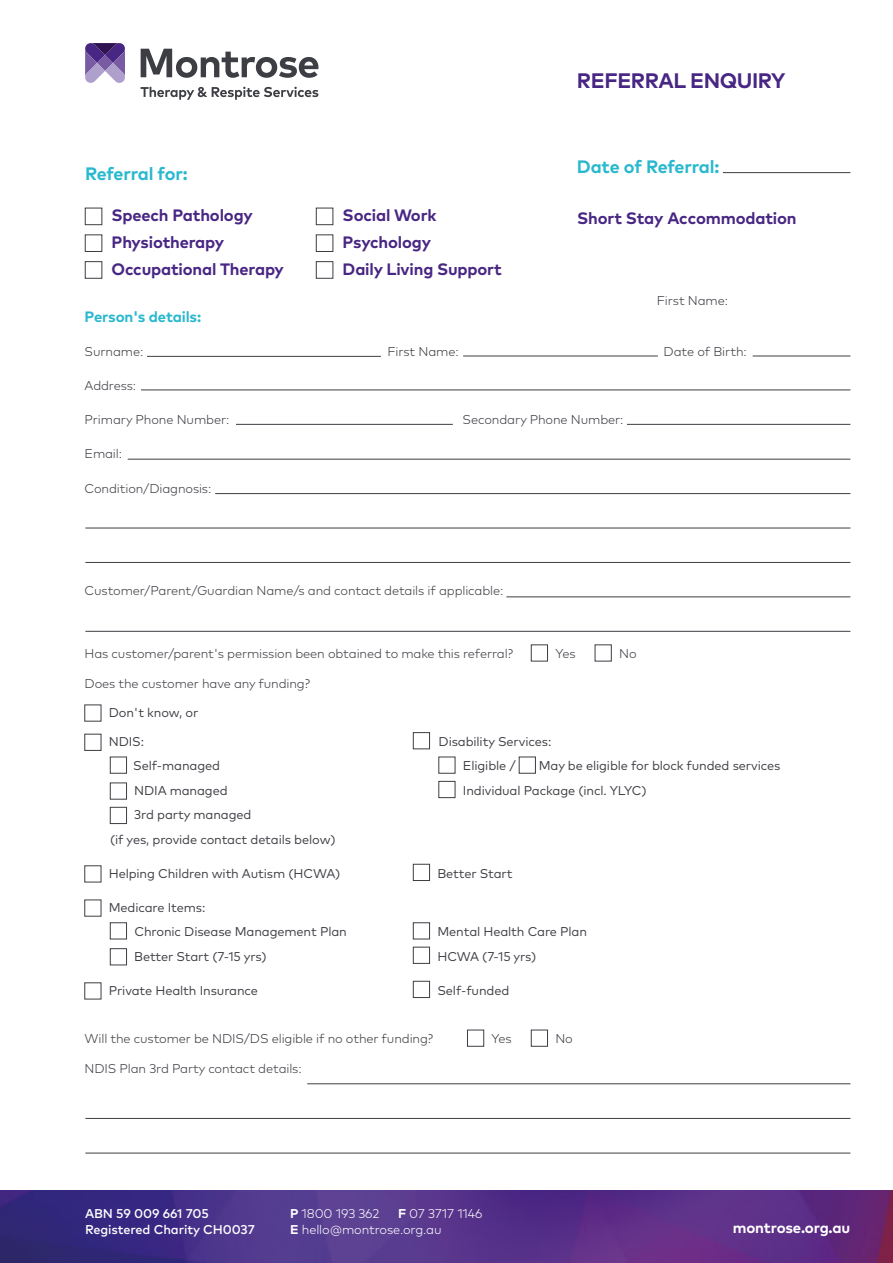
<style>
.page{position:relative;width:893px;height:1263px;background:#fff}
.page>*{position:absolute;margin:0;border:0;box-sizing:border-box;transform-origin:0 0}
.t1{font:700 21px "Mark OT";letter-spacing:-.02em;color:#482683}
.t2{font:700 18px "Mark OT";letter-spacing:-.015em;color:#29b8ce}
.t3{font:700 16.5px/27px "Mark OT";letter-spacing:-.01em;color:#482683}
.t4{font:700 15px "Mark OT";letter-spacing:-.01em;color:#29b8ce}
.t5{font:700 15px "Mark OT";letter-spacing:-.01em;color:#fff}
.t6{font:300 12.75px "Mark OT";letter-spacing:-.01em;color:#3d3e44}
.t7{font:12.75px/24.5px "Mark OT";letter-spacing:-.01em;color:#3d3e44}
.t8{font:300 12.75px/15.8px "Mark OT";letter-spacing:-.01em;color:#fff}
.t9{font:500 12.75px/15.8px "Mark OT";letter-spacing:-.01em;color:#fff}
.s1{font-weight:300}
.s2{font-weight:700}
</style>
<div class="page">
<svg style="left:141px;top:87px;width:177px;height:13px"></svg>
<svg style="left:85px;top:43px;width:40px;height:40px;background:#856eaa"></svg>
<svg style="left:141px;top:49px;width:177px;height:29px"></svg>
<div style="left:85px;top:208px;width:17px;height:17px;background:#fff;border:1px solid #3d3e44"></div>
<div style="left:316px;top:208px;width:17px;height:17px;background:#fff;border:1px solid #3d3e44"></div>
<div style="left:85px;top:235px;width:17px;height:17px;background:#fff;border:1px solid #3d3e44"></div>
<div style="left:316px;top:235px;width:17px;height:17px;background:#fff;border:1px solid #3d3e44"></div>
<div style="left:85px;top:261px;width:17px;height:17px;background:#fff;border:1px solid #3d3e44"></div>
<div style="left:316px;top:261px;width:17px;height:17px;background:#fff;border:1px solid #3d3e44"></div>
<img style="left:0;top:1191px;width:893px;height:72px">
<div style="left:531px;top:645px;width:17px;height:16px;background:#fff;border:1px solid #3d3e44"></div>
<div style="left:85px;top:734px;width:16px;height:17px;background:#fff;border:1px solid #3d3e44"></div>
<div style="left:413px;top:732px;width:17px;height:17px;background:#fff;border:1px solid #3d3e44"></div>
<div style="left:110px;top:757px;width:17px;height:16px;background:#fff;border:1px solid #3d3e44"></div>
<div style="left:519px;top:757px;width:17px;height:16px;background:#fff;border:1px solid #3d3e44"></div>
<div style="left:110px;top:783px;width:17px;height:16px;background:#fff;border:1px solid #3d3e44"></div>
<div style="left:439px;top:781px;width:16px;height:17px;background:#fff;border:1px solid #3d3e44"></div>
<div style="left:110px;top:807px;width:17px;height:17px;background:#fff;border:1px solid #3d3e44"></div>
<div style="left:413px;top:864px;width:17px;height:17px;background:#fff;border:1px solid #3d3e44"></div>
<div style="left:110px;top:922px;width:17px;height:17px;background:#fff;border:1px solid #3d3e44"></div>
<div style="left:413px;top:922px;width:17px;height:17px;background:#fff;border:1px solid #3d3e44"></div>
<div style="left:110px;top:948px;width:17px;height:17px;background:#fff;border:1px solid #3d3e44"></div>
<div style="left:413px;top:947px;width:17px;height:16px;background:#fff;border:1px solid #3d3e44"></div>
<div style="left:413px;top:981px;width:17px;height:17px;background:#fff;border:1px solid #3d3e44"></div>
<div style="left:467px;top:1030px;width:17px;height:16px;background:#fff;border:1px solid #3d3e44"></div>
<div style="left:531px;top:1030px;width:17px;height:16px;background:#fff;border:1px solid #3d3e44"></div>
<hr style="left:147px;top:356px;width:234px;height:1px;background:#3d3e44">
<hr style="left:141px;top:390px;width:709px;height:1px;background:#3d3e44">
<hr style="left:128px;top:459px;width:722px;height:1px;background:#3d3e44">
<hr style="left:236px;top:424px;width:217px;height:1px;background:#3d3e44">
<hr style="left:627px;top:424px;width:223px;height:1px;background:#3d3e44">
<hr style="left:215px;top:493px;width:635px;height:1px;background:#3d3e44">
<hr style="left:506px;top:597px;width:344px;height:1px;background:#3d3e44">
<hr style="left:85px;top:528px;width:765px;height:1px;background:#3d3e44">
<hr style="left:85px;top:631px;width:765px;height:1px;background:#3d3e44">
<hr style="left:85px;top:562px;width:765px;height:1px;background:#3d3e44">
<hr style="left:463px;top:356px;width:195px;height:1px;background:#3d3e44">
<hr style="left:753px;top:356px;width:97px;height:1px;background:#3d3e44">
<hr style="left:723px;top:172px;width:127px;height:1px;background:#3d3e44">
<hr style="left:307px;top:1083px;width:543px;height:1px;background:#3d3e44">
<hr style="left:85px;top:1153px;width:765px;height:1px;background:#3d3e44">
<hr style="left:85px;top:1118px;width:765px;height:1px;background:#3d3e44">
<h2 class="t2" style="left:85px;top:162px;width:104px">Referral for:</h2>
<p class="t3" style="left:112px;top:201px;width:174px">Speech Pathology<br>Physiotherapy<br>Occupational Therapy</p>
<p class="t3" style="left:343px;top:201px;width:161px">Social Work<br>Psychology<br>Daily Living Support</p>
<h1 class="t1" style="left:577px;top:67px;width:210px">REFERRAL ENQUIRY</h1>
<h2 class="t2" style="left:577px;top:155px;width:144px">Date of Referral:</h2>
<p class="t3" style="left:574px;top:201px;width:270px">Support Co-ordination <span class="s1">NDIS plans</span></p>
<p class="t3" style="left:577px;top:204px;width:221px">Short Stay Accommodation</p>
<p class="t6" style="left:657px;top:293px;width:73px">First Name:</p>
<p class="t4" style="left:85px;top:307px;width:118px">Person's details:</p>
<p class="t6" style="left:85px;top:344px;width:60px">Surname:</p>
<p class="t6" style="left:388px;top:344px;width:73px">First Name:</p>
<p class="t6" style="left:664px;top:344px;width:85px">Date of Birth:</p>
<p class="t6" style="left:85px;top:378px;width:53px">Address:</p>
<p class="t6" style="left:85px;top:412px;width:146px">Primary Phone Number:</p>
<p class="t6" style="left:463px;top:412px;width:162px">Secondary Phone Number:</p>
<p class="t6" style="left:85px;top:446px;width:39px">Email:</p>
<p class="t6" style="left:85px;top:480px;width:128px">Condition/Diagnosis:</p>
<p class="t6" style="left:85px;top:583px;width:420px">Customer/Parent/Guardian Name/s and contact details if applicable:</p>
<p class="t6" style="left:85px;top:646px;width:430px">Has customer/parent's permission been obtained to make this referral?</p>
<p class="t6" style="left:555px;top:646px;width:22px">Yes</p>
<p class="t6" style="left:619px;top:646px;width:19px">No</p>
<p class="t6" style="left:85px;top:675px;width:227px">Does the customer have any funding?</p>
<p class="t7" style="left:109px;top:700px;width:91px">Don't know, or</p>
<p class="t7" style="left:109px;top:729px;width:37px">NDIS:</p>
<p class="t7" style="left:439px;top:729px;width:114px">Disability Services:</p>
<p class="t7" style="left:133px;top:753px;width:88px">Self-managed</p>
<p class="t7" style="left:463px;top:753px;width:54px">Eligible /</p>
<p class="t7" style="left:539px;top:753px;width:243px">May be eligible for block funded services</p>
<p class="t7" style="left:134px;top:778px;width:95px">NDIA managed</p>
<p class="t7" style="left:463px;top:778px;width:185px">Individual Package (incl. YLYC)</p>
<p class="t7" style="left:110px;top:802px;width:227px;text-indent:24px">3rd party managed<br>(if yes, provide contact details below)</p>
<p class="t7" style="left:109px;top:861px;width:233px">Helping Children with Autism (HCWA)</p>
<p class="t7" style="left:437px;top:861px;width:77px">Better Start</p>
<p class="t7" style="left:134px;top:895px;width:214px;text-indent:-26px">Medicare Items:<br>Chronic Disease Management Plan</p>
<p class="t7" style="left:437px;top:919px;width:151px">Mental Health Care Plan</p>
<p class="t7" style="left:134px;top:944px;width:134px">Better Start (7-15 yrs)</p>
<p class="t7" style="left:437px;top:944px;width:101px">HCWA (7-15 yrs)</p>
<p class="t7" style="left:109px;top:978px;width:151px">Private Health Insurance</p>
<p class="t7" style="left:437px;top:978px;width:73px">Self-funded</p>
<p class="t6" style="left:85px;top:1031px;width:350px">Will the customer be NDIS/DS eligible if no other funding?</p>
<p class="t6" style="left:492px;top:1031px;width:22px">Yes</p>
<p class="t6" style="left:555px;top:1031px;width:19px">No</p>
<p class="t6" style="left:85px;top:1060px;width:219px">NDIS Plan 3rd Party contact details:</p>
<p class="t9" style="left:85px;top:1205px;width:171px">ABN 59 009 661 705<br>Registered Charity CH0037</p>
<p class="t8" style="left:290px;top:1206px;width:91px"><span class="s2">P</span> 1800 193 362</p>
<p class="t8" style="left:290px;top:1206px;width:194px;text-indent:108px"><span class="s2">F</span> 07 3717 1146<br><span class="s2">E</span> hello@montrose.org.au</p>
<p class="t5" style="left:733px;top:1218px;width:119px">montrose.org.au</p>
</div>
